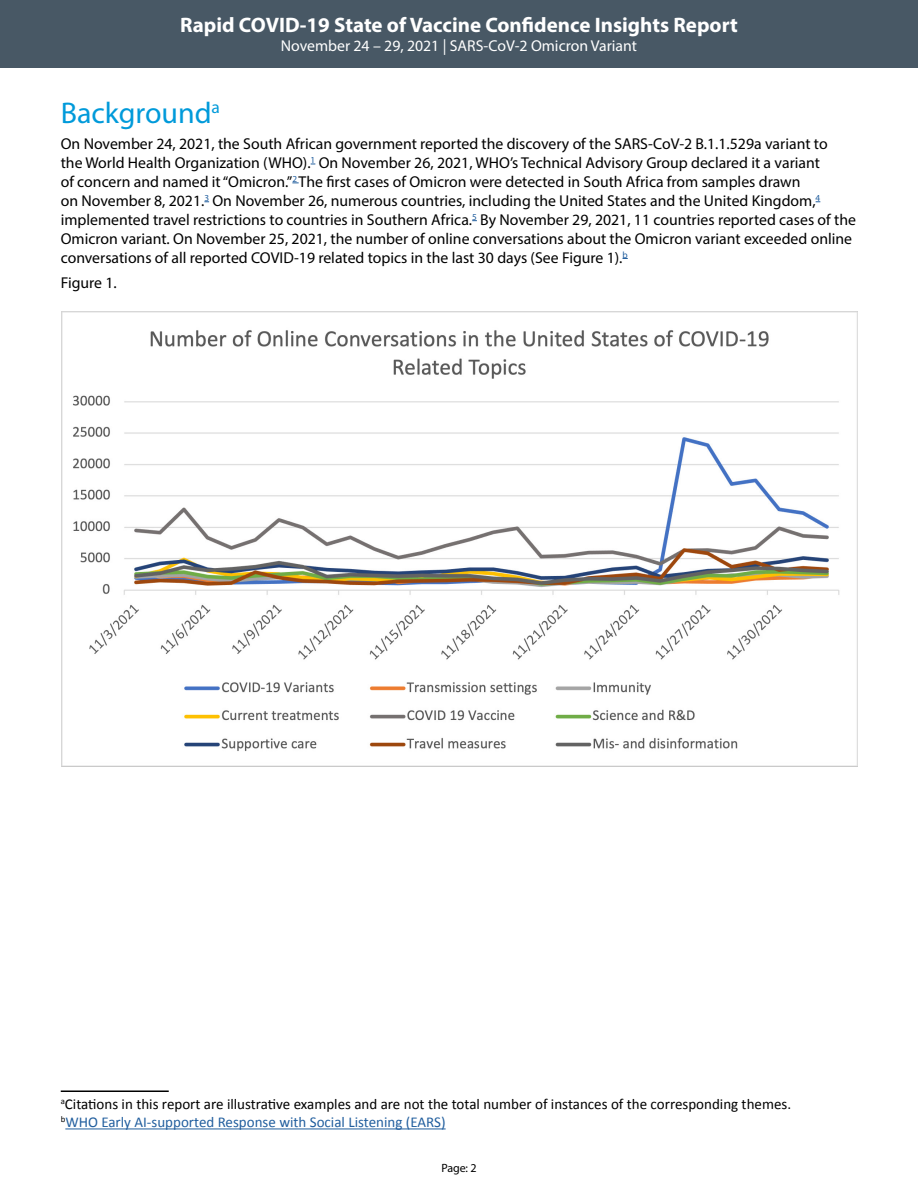
<style>
.page{position:relative;width:918px;height:1188px;background:#fff}
.page>*{position:absolute;margin:0;border:0;box-sizing:border-box;transform-origin:0 0}
.t1{font:30px "Myriad Pro";color:#009ada}
.t2{font:700 21px "Myriad Pro";color:#fff}
.t3{font:15.75px/18.9px "Myriad Pro";color:#000}
.t4{font:15.75px "Myriad Pro";color:#fff}
.t5{font:15px/18px "Calibri";color:#000}
.t6{font:12px "Myriad Pro";color:#000}
.s1{color:#215e9e}
</style>
<div class="page">
<div style="left:0;top:0;width:918px;height:68px;background:#485865"></div>
<hr style="left:61px;top:1090px;width:108px;height:2px;background:#000">
<img style="left:61px;top:311px;width:796px;height:456px">
<hr style="left:65px;top:1128px;width:381px;height:1px;background:#215e9e">
<h2 class="t2" style="left:180px;top:11px;width:559px">Rapid COVID-19 State of Vaccine Confidence Insights Report</h2>
<p class="t4" style="left:281px;top:36px;width:358px">November 24 – 29, 2021 | SARS-CoV-2 Omicron Variant</p>
<h2 class="t1" style="left:61px;top:94px;width:161px">Background<sup>a</sup></h2>
<p class="t3" style="left:61px;top:134px;width:768px">On November 24, 2021, the South African government reported the discovery of the SARS-CoV-2 B.1.1.529a variant to the World Health Organization (WHO).<sup>1</sup> On November 26, 2021, WHO’s Technical Advisory Group declared it a variant</p>
<p class="t3" style="left:61px;top:172px;width:797px">of concern and named it “Omicron.”<sup>2</sup> The first cases of Omicron were detected in South Africa from samples drawn<br>on November 8, 2021.<sup>3</sup> On November 26, numerous countries, including the United States and the United Kingdom,<sup>4 </sup>implemented travel restrictions to countries in Southern Africa.<sup>5</sup> By November 29, 2021, 11 countries reported cases of the Omicron variant. On November 25, 2021, the number of online conversations about the Omicron variant exceeded online conversations of all reported COVID-19 related topics in the last 30 days (See Figure 1).<sup>b</sup></p>
<p class="t3" style="left:61px;top:273px;width:57px">Figure 1.</p>
<p class="t5" style="left:61px;top:1095px;width:732px"><sup>a</sup>Citations in this report are illustrative examples and are not the total number of instances of the corresponding themes. <sup>b</sup><span class="s1">WHO Early AI-supported Response with Social Listening (EARS)</span></p>
<p class="t6" style="left:441px;top:1161px;width:37px">Page: 2</p>
</div>
